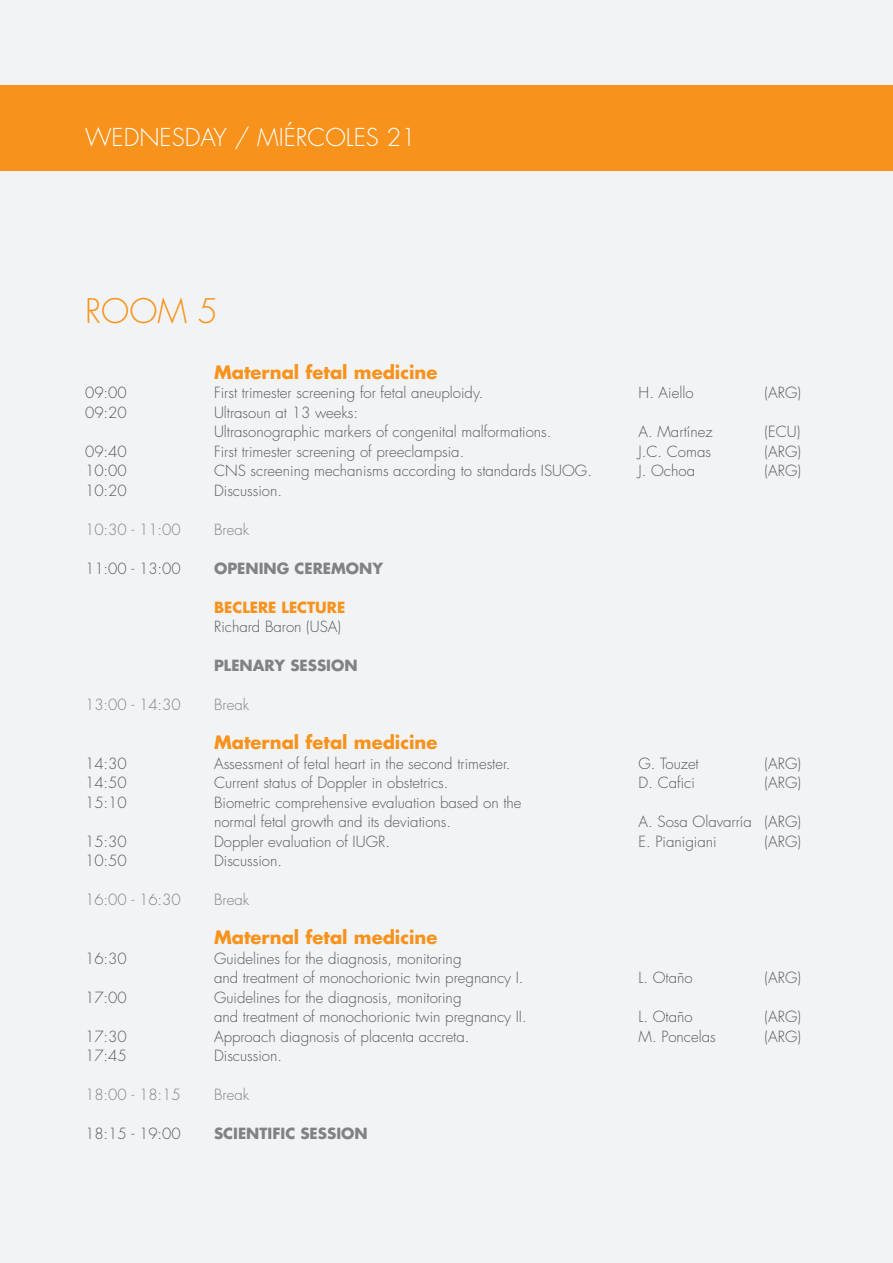
<style>
.page{position:relative;width:893px;height:1263px;background:#f2f3f4}
.page>*{position:absolute;margin:0;border:0;box-sizing:border-box;transform-origin:0 0}
.t1{font:300 33px "Futura";color:#f7931d}
.t2{font:300 24px "Futura";color:#fff}
.t3{font:700 18px "Futura";color:#f7931d}
.t4{font:300 15px "Futura";color:#57585a}
.t5{font:300 15px "Futura";color:#808285}
.t6{font:700 15px "Futura";color:#808285}
.t7{font:700 15px "Futura";color:#f7931d}
</style>
<div class="page">
<div style="left:0;top:85px;width:893px;height:85px;background:#f7931d"></div>
<p class="t2" style="left:85px;top:122px;width:333px">WEDNESDAY / MIÉRCOLES 21</p>
<p class="t1" style="left:85px;top:290px;width:134px">ROOM 5</p>
<p class="t3" style="left:214px;top:359px;width:225px">Maternal fetal medicine</p>
<p class="t4" style="left:85px;top:383px;width:43px">09:00</p>
<p class="t4" style="left:214px;top:383px;width:271px">First trimester screening for fetal aneuploidy.</p>
<p class="t4" style="left:639px;top:383px;width:56px">H. Aiello</p>
<p class="t4" style="left:765px;top:383px;width:38px">(ARG)</p>
<p class="t4" style="left:85px;top:402px;width:43px">09:20</p>
<p class="t4" style="left:214px;top:402px;width:146px">Ultrasoun at 13 weeks:</p>
<p class="t4" style="left:214px;top:422px;width:339px">Ultrasonographic markers of congenital malformations.</p>
<p class="t4" style="left:639px;top:422px;width:76px">A. Martínez</p>
<p class="t4" style="left:765px;top:422px;width:37px">(ECU)</p>
<p class="t4" style="left:85px;top:441px;width:43px">09:40</p>
<p class="t4" style="left:214px;top:441px;width:252px">First trimester screening of preeclampsia.</p>
<p class="t4" style="left:639px;top:441px;width:74px">J.C. Comas</p>
<p class="t4" style="left:765px;top:441px;width:38px">(ARG)</p>
<p class="t4" style="left:85px;top:461px;width:43px">10:00</p>
<p class="t4" style="left:214px;top:461px;width:379px">CNS screening mechanisms according to standards ISUOG.</p>
<p class="t4" style="left:639px;top:461px;width:58px">J. Ochoa</p>
<p class="t4" style="left:765px;top:461px;width:38px">(ARG)</p>
<p class="t4" style="left:85px;top:480px;width:43px">10:20</p>
<p class="t4" style="left:214px;top:480px;width:70px">Discussion.</p>
<p class="t5" style="left:85px;top:519px;width:97px">10:30 - 11:00</p>
<p class="t5" style="left:214px;top:519px;width:37px">Break</p>
<p class="t4" style="left:85px;top:558px;width:97px">11:00 - 13:00</p>
<p class="t6" style="left:214px;top:557px;width:171px">OPENING CEREMONY</p>
<p class="t7" style="left:214px;top:596px;width:133px">BECLERE LECTURE</p>
<p class="t4" style="left:214px;top:617px;width:129px">Richard Baron (USA)</p>
<p class="t6" style="left:214px;top:655px;width:145px">PLENARY SESSION</p>
<p class="t5" style="left:85px;top:695px;width:97px">13:00 - 14:30</p>
<p class="t5" style="left:214px;top:695px;width:37px">Break</p>
<p class="t3" style="left:214px;top:730px;width:225px">Maternal fetal medicine</p>
<p class="t4" style="left:85px;top:753px;width:43px">14:30</p>
<p class="t4" style="left:214px;top:753px;width:298px">Assessment of fetal heart in the second trimester.</p>
<p class="t4" style="left:639px;top:753px;width:62px">G. Touzet</p>
<p class="t4" style="left:765px;top:753px;width:38px">(ARG)</p>
<p class="t4" style="left:85px;top:773px;width:43px">14:50</p>
<p class="t4" style="left:214px;top:773px;width:236px">Current status of Doppler in obstetrics.</p>
<p class="t4" style="left:639px;top:773px;width:58px">D. Cafici</p>
<p class="t4" style="left:765px;top:773px;width:38px">(ARG)</p>
<p class="t4" style="left:85px;top:792px;width:43px">15:10</p>
<p class="t4" style="left:214px;top:792px;width:309px">Biometric comprehensive evaluation based on the</p>
<p class="t4" style="left:214px;top:812px;width:239px">normal fetal growth and its deviations.</p>
<p class="t4" style="left:639px;top:812px;width:164px">A. Sosa Olavarría (ARG)</p>
<p class="t4" style="left:85px;top:831px;width:43px">15:30</p>
<p class="t4" style="left:214px;top:831px;width:177px">Doppler evaluation of IUGR.</p>
<p class="t4" style="left:639px;top:831px;width:80px">E. Pianigiani</p>
<p class="t4" style="left:765px;top:831px;width:38px">(ARG)</p>
<p class="t4" style="left:85px;top:851px;width:43px">10:50</p>
<p class="t4" style="left:214px;top:851px;width:70px">Discussion.</p>
<p class="t5" style="left:85px;top:890px;width:97px">16:00 - 16:30</p>
<p class="t5" style="left:214px;top:890px;width:37px">Break</p>
<p class="t3" style="left:214px;top:925px;width:225px">Maternal fetal medicine</p>
<p class="t4" style="left:85px;top:948px;width:43px">16:30</p>
<p class="t4" style="left:214px;top:948px;width:249px">Guidelines for the diagnosis, monitoring</p>
<p class="t4" style="left:214px;top:968px;width:311px">and treatment of monochorionic twin pregnancy I.</p>
<p class="t4" style="left:639px;top:968px;width:56px">L. Otaño</p>
<p class="t4" style="left:765px;top:968px;width:38px">(ARG)</p>
<p class="t4" style="left:85px;top:987px;width:43px">17:00</p>
<p class="t4" style="left:214px;top:987px;width:249px">Guidelines for the diagnosis, monitoring</p>
<p class="t4" style="left:214px;top:1007px;width:314px">and treatment of monochorionic twin pregnancy II.</p>
<p class="t4" style="left:639px;top:1007px;width:56px">L. Otaño</p>
<p class="t4" style="left:765px;top:1007px;width:38px">(ARG)</p>
<p class="t4" style="left:85px;top:1026px;width:43px">17:30</p>
<p class="t4" style="left:214px;top:1026px;width:257px">Approach diagnosis of placenta accreta.</p>
<p class="t4" style="left:639px;top:1026px;width:79px">M. Poncelas</p>
<p class="t4" style="left:765px;top:1026px;width:38px">(ARG)</p>
<p class="t4" style="left:85px;top:1046px;width:43px">17:45</p>
<p class="t4" style="left:214px;top:1046px;width:70px">Discussion.</p>
<p class="t5" style="left:85px;top:1085px;width:97px">18:00 - 18:15</p>
<p class="t5" style="left:214px;top:1085px;width:37px">Break</p>
<p class="t4" style="left:85px;top:1124px;width:97px">18:15 - 19:00</p>
<p class="t6" style="left:214px;top:1123px;width:155px">SCIENTIFIC SESSION</p>
</div>
